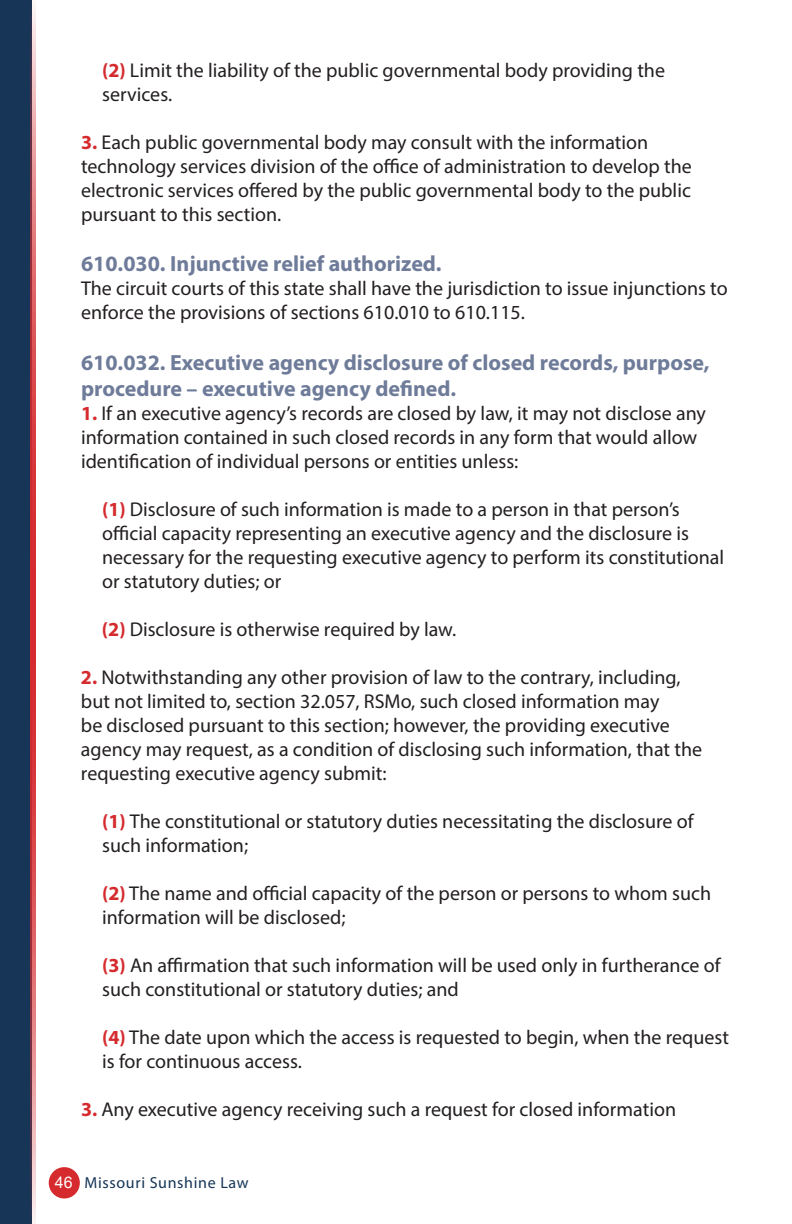
<style>
.page{position:relative;width:792px;height:1224px;background:#fff}
.page>*{position:absolute;margin:0;border:0;box-sizing:border-box;transform-origin:0 0}
.t1{font:700 22px/26.4px "Myriad Pro";color:#6e7b99}
.t2{font:20px/24px "Myriad Pro";color:#231f20}
.t3{font:16px "Myriad Pro";letter-spacing:.04em;color:#163557}
.s1{font-weight:700;color:#d52b2e}
.s2{font-family:"Arial";color:#fff}
</style>
<div class="page">
<div style="left:0;top:0;width:31px;height:1224px;background:#163557"></div>
<div style="left:52px;top:1170px;width:25px;height:26px;background:#d52b2e;border-radius:50%"></div>
<div style="left:49px;top:1167px;width:31px;height:32px;border:6px solid #d52b2e;border-radius:50%"></div>
<svg style="left:30px;top:0;width:6px;height:1224px;background:#c9585e"></svg>
<p class="t2" style="left:102px;top:58px;width:564px"><span class="s1">(2)</span> Limit the liability of the public governmental body providing the services.</p>
<p class="t2" style="left:81px;top:130px;width:612px"><span class="s1">3.</span> Each public governmental body may consult with the information technology services division of the office of administration to develop the electronic services offered by the public governmental body to the public pursuant to this section.</p>
<p class="t1" style="left:81px;top:250px;width:362px">610.030. Injunctive relief authorized.</p>
<p class="t2" style="left:81px;top:276px;width:648px">The circuit courts of this state shall have the jurisdiction to issue injunctions to enforce the provisions of sections 610.010 to 610.115.</p>
<p class="t1" style="left:81px;top:348px;width:630px">610.032. Executive agency disclosure of closed records, purpose, procedure – executive agency defined.</p>
<p class="t2" style="left:81px;top:401px;width:627px"><span class="s1">1.</span> If an executive agency’s records are closed by law, it may not disclose any information contained in such closed records in any form that would allow identification of individual persons or entities unless:</p>
<p class="t2" style="left:102px;top:497px;width:624px"><span class="s1">(1)</span> Disclosure of such information is made to a person in that person’s official capacity representing an executive agency and the disclosure is necessary for the requesting executive agency to perform its constitutional or statutory duties; or</p>
<p class="t2" style="left:102px;top:617px;width:356px"><span class="s1">(2)</span> Disclosure is otherwise required by law.</p>
<p class="t2" style="left:81px;top:665px;width:623px"><span class="s1">2.</span> Notwithstanding any other provision of law to the contrary, including, but not limited to, section 32.057, RSMo, such closed information may<br>be disclosed pursuant to this section; however, the providing executive agency may request, as a condition of disclosing such information, that the requesting executive agency submit:</p>
<p class="t2" style="left:102px;top:809px;width:593px"><span class="s1">(1)</span> The constitutional or statutory duties necessitating the disclosure of such information;</p>
<p class="t2" style="left:102px;top:881px;width:610px"><span class="s1">(2)</span> The name and official capacity of the person or persons to whom such information will be disclosed;</p>
<p class="t2" style="left:102px;top:953px;width:620px"><span class="s1">(3)</span> An affirmation that such information will be used only in furtherance of such constitutional or statutory duties; and</p>
<p class="t2" style="left:102px;top:1025px;width:628px"><span class="s1">(4)</span> The date upon which the access is requested to begin, when the request is for continuous access.</p>
<p class="t2" style="left:81px;top:1097px;width:597px"><span class="s1">3.</span> Any executive agency receiving such a request for closed information</p>
<p class="t3" style="left:55px;top:1173px;width:195px"><span class="s2">46</span> Missouri Sunshine Law</p>
</div>
